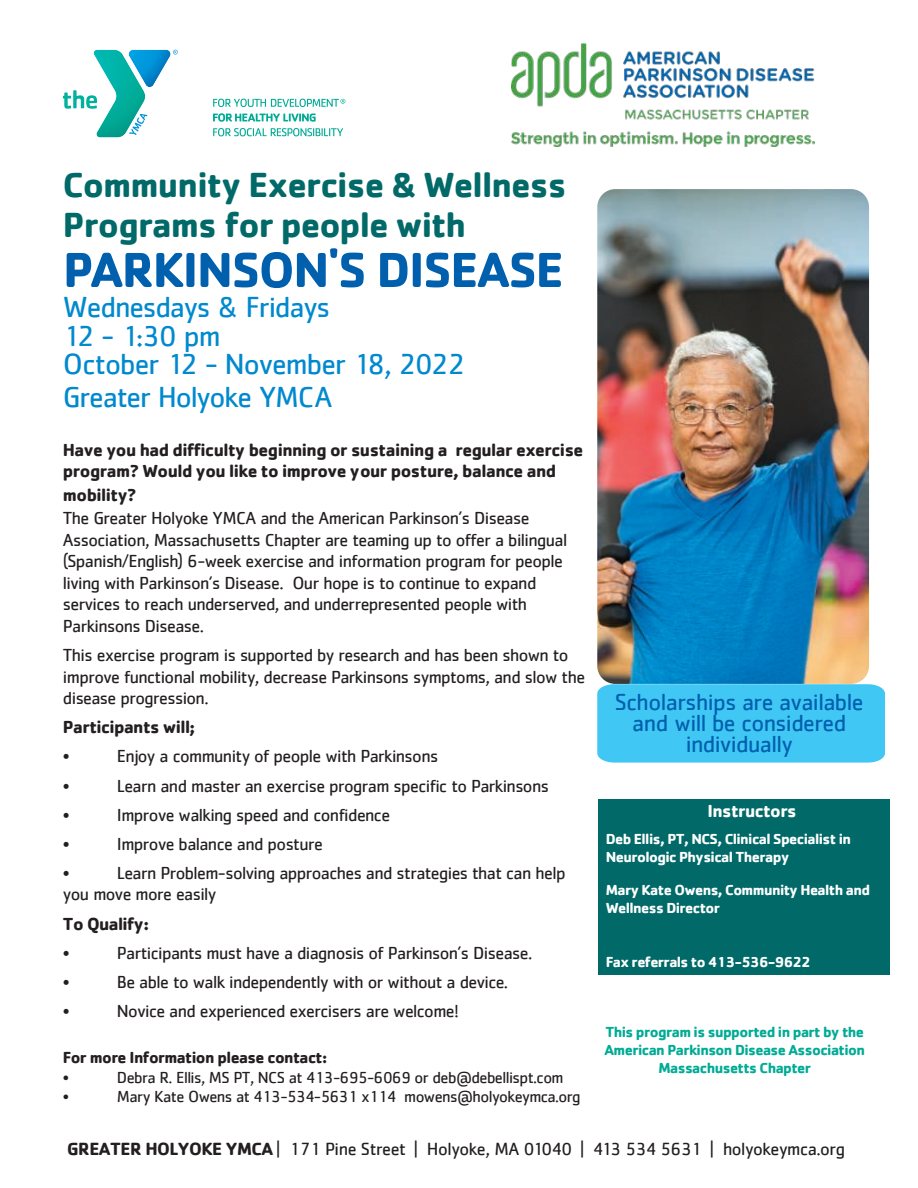
<style>
.page{position:relative;width:918px;height:1188px;background:#fff}
.page>*{position:absolute;margin:0;border:0;box-sizing:border-box;transform-origin:0 0}
.t1{font:700 51px "Cachet";letter-spacing:-.03em;color:#0160ae}
.t2{font:700 36px/39.8px "Cachet";letter-spacing:-.025em;color:#016a69}
.t3{font:30px/28.8px "Cachet";letter-spacing:-.04em;color:#0089cf}
.t4{font:24px/21px "Cachet";letter-spacing:-.025em;color:#0160ae;text-align:center}
.t5{font:18.3px "Cachet";letter-spacing:-.025em;color:#231f20}
.t6{font:18px/21.6px "Cachet";letter-spacing:-.035em;color:#231f20}
.t7{font:700 18px/21.6px "Cachet";letter-spacing:-.03em;color:#231f20}
.t8{font:700 18px "Cachet";letter-spacing:-.035em;color:#fff}
.t9{font:16.5px "Cachet";letter-spacing:-.035em;color:#231f20}
.t10{font:700 16.5px "Cachet";letter-spacing:-.035em;color:#231f20}
.t11{font:700 15px/18px "Cachet";letter-spacing:-.04em;color:#fff}
.t12{font:700 15px/18px "Cachet";letter-spacing:-.04em;color:#00ab95;text-align:center}
.s1{font-weight:700}
</style>
<div class="page">
<div style="left:598px;top:800px;width:291px;height:175px;background:#016a69"></div>
<img style="left:512px;top:44px;width:302px;height:103px">
<svg style="left:213px;top:113px;width:103px;height:9px"></svg>
<svg style="left:213px;top:128px;width:130px;height:8px"></svg>
<svg style="left:213px;top:99px;width:132px;height:8px"></svg>
<svg style="left:63px;top:50px;width:115px;height:87px"></svg>
<img style="left:597px;top:189px;width:272px;height:495px">
<div style="left:597px;top:684px;width:288px;height:79px;background:#40c7f4"></div>
<h2 class="t2" style="left:63px;top:168px;width:505px">Community Exercise &amp; Wellness<br>Programs for people with</h2>
<h1 class="t1" style="left:63px;top:248px;width:502px">PARKINSON'S DISEASE</h1>
<h3 class="t3" style="left:63px;top:294px;width:404px">Wednesdays &amp; Fridays<br>12 - 1:30 pm<br>October 12 - November 18, 2022</h3>
<h3 class="t3" style="left:63px;top:382px;width:271px">Greater Holyoke YMCA</h3>
<p class="t7" style="left:63px;top:438px;width:522px">Have you had difficulty beginning or sustaining a regular exercise program? Would you like to improve your posture, balance and</p>
<p class="t7" style="left:63px;top:484px;width:75px">mobility?</p>
<p class="t6" style="left:63px;top:507px;width:506px">The Greater Holyoke YMCA and the American Parkinson’s Disease Association, Massachusetts Chapter are teaming up to offer a bilingual (Spanish/English) 6-week exercise and information program for people living with Parkinson’s Disease. Our hope is to continue to expand services to reach underserved, and underrepresented people with Parkinsons Disease.</p>
<p class="t6" style="left:63px;top:644px;width:524px">This exercise program is supported by research and has been shown to improve functional mobility, decrease Parkinsons symptoms, and slow the disease progression.</p>
<p class="t7" style="left:63px;top:716px;width:134px">Participants will;</p>
<p class="t6" style="left:63px;top:745px;width:8px">•</p>
<p class="t6" style="left:117px;top:745px;width:323px">Enjoy a community of people with Parkinsons</p>
<p class="t6" style="left:63px;top:774px;width:8px">•</p>
<p class="t6" style="left:117px;top:774px;width:434px">Learn and master an exercise program specific to Parkinsons</p>
<p class="t6" style="left:63px;top:803px;width:8px">•</p>
<p class="t6" style="left:117px;top:803px;width:275px">Improve walking speed and confidence</p>
<p class="t6" style="left:63px;top:833px;width:8px">•</p>
<p class="t6" style="left:117px;top:833px;width:207px">Improve balance and posture</p>
<p class="t6" style="left:63px;top:862px;width:8px">•</p>
<p class="t6" style="left:63px;top:862px;width:504px;text-indent:54px">Learn Problem-solving approaches and strategies that can help you move more easily</p>
<p class="t7" style="left:63px;top:912px;width:88px">To Qualify:</p>
<p class="t6" style="left:63px;top:941px;width:8px">•</p>
<p class="t6" style="left:117px;top:941px;width:417px">Participants must have a diagnosis of Parkinson’s Disease.</p>
<p class="t6" style="left:63px;top:971px;width:8px">•</p>
<p class="t6" style="left:117px;top:971px;width:393px">Be able to walk independently with or without a device.</p>
<p class="t6" style="left:63px;top:1000px;width:8px">•</p>
<p class="t6" style="left:117px;top:1000px;width:343px">Novice and experienced exercisers are welcome!</p>
<p class="t10" style="left:63px;top:1047px;width:266px">For more Information please contact:</p>
<p class="t9" style="left:63px;top:1067px;width:8px">•</p>
<p class="t9" style="left:117px;top:1067px;width:448px">Debra R. Ellis, MS PT, NCS at 413-695-6069 or deb@debellispt.com</p>
<p class="t9" style="left:63px;top:1087px;width:8px">•</p>
<p class="t9" style="left:117px;top:1087px;width:465px">Mary Kate Owens at 413-534-5631 x114 mowens@holyokeymca.org</p>
<h3 class="t4" style="left:615px;top:693px;width:250px">Scholarships are available and will be considered individually</h3>
<p class="t8" style="left:708px;top:799px;width:91px">Instructors</p>
<p class="t11" style="left:606px;top:829px;width:247px">Deb Ellis, PT, NCS, Clinical Specialist in<br>Neurologic Physical Therapy</p>
<p class="t11" style="left:606px;top:880px;width:266px">Mary Kate Owens, Community Health and<br>Wellness Director</p>
<p class="t11" style="left:606px;top:952px;width:207px">Fax referrals to 413-536-9622</p>
<p class="t12" style="left:605px;top:1022px;width:262px">This program is supported in part by the<br>American Parkinson Disease Association<br>Massachusetts Chapter</p>
<p class="t5" style="left:67px;top:1138px;width:780px"><span class="s1">GREATER HOLYOKE YMCA</span> | 171 Pine Street | Holyoke, MA 01040 | 413 534 5631 | holyokeymca.org</p>
</div>
